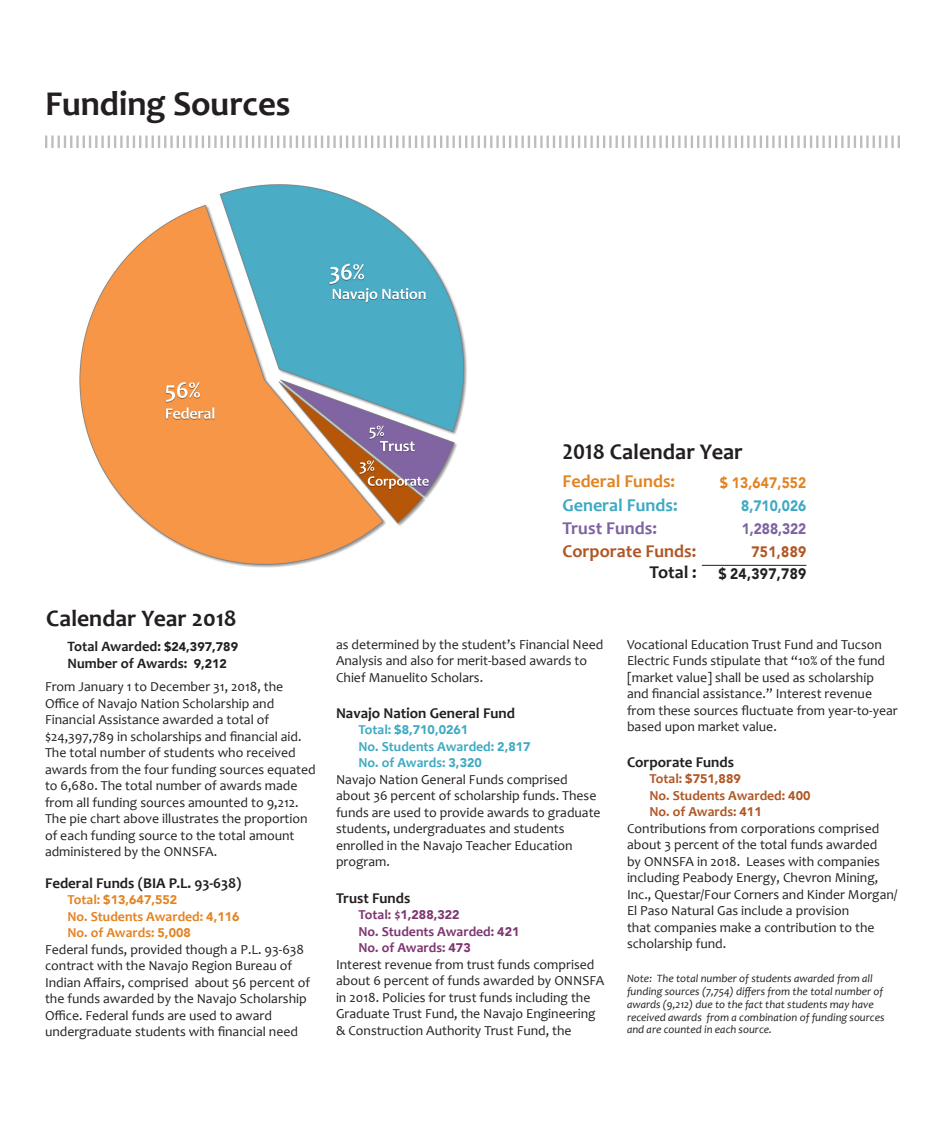
<style>
.page{position:relative;width:945px;height:1125px;background:#fff}
.page>*{position:absolute;margin:0;border:0;box-sizing:border-box;transform-origin:0 0}
.t1{font:700 35px "Candara";letter-spacing:-.005em;color:#231f20}
.t2{font:700 23.75px "Candara";color:#231f20}
.t3{font:700 22.5px "Candara";color:#231f20}
.t4{font:700 18.12px "Candara";color:#b05726}
.t5{font:700 18.12px "Candara";color:#e38423}
.t6{font:700 18.12px "Candara";color:#3ea9c2}
.t7{font:700 18.12px "Candara";color:#7d62a0}
.t8{font:700 18.12px "Candara";color:#231f20}
.t9{font:900 15.12px "Avenir";letter-spacing:.01em;color:#e38423;scale:.91 1}
.t10{font:900 15.12px "Avenir";letter-spacing:.025em;color:#231f20;scale:.91 1}
.t11{font:900 15.12px "Avenir";color:#3ea9c2;scale:.91 1}
.t12{font:900 15.12px "Avenir";letter-spacing:-.005em;color:#7d62a0;scale:.91 1}
.t13{font:900 15.12px "Avenir";letter-spacing:.025em;color:#b05726;scale:.91 1}
.t14{font:700 15px "Candara";color:#231f20}
.t15{font:700 14.38px "Candara";color:#231f20}
.t16{font:13.75px/16.5px "Candara";color:#231f20}
.t17{font:700 13.75px "Candara";color:#e38423}
.t18{font:700 13.75px "Candara";color:#3ea9c2}
.t19{font:700 13.75px "Candara";color:#7e3671}
.t20{font:700 13.75px "Candara";color:#b05726}
.t21{font:900 12.5px "Avenir";color:#e38423}
.t22{font:900 12.5px "Avenir";color:#3ea9c2}
.t23{font:900 12.5px "Avenir";color:#7e3671}
.t24{font:900 12.5px "Avenir";color:#b05726}
.t25{font:italic 11.25px/12.8px "Candara";color:#231f20}
.s1{font-family:"Avenir";font-weight:900;font-size:12.5px}
.s2{font-family:"Candara";font-weight:700;font-size:13.75px}
</style>
<div class="page">
<svg style="left:45px;top:136px;width:855px;height:12px"></svg>
<hr style="left:702px;top:565px;width:104px;height:1px;background:#231f20">
<img style="left:79px;top:184px;width:388px;height:384px">
<p class="t1" style="left:45px;top:82px;width:247px">Funding Sources</p>
<p class="t2" style="left:46px;top:604px;width:192px">Calendar Year 2018</p>
<p class="t15" style="left:68px;top:637px;width:172px">Total Awarded: <span class="s1">$24,397,789</span></p>
<p class="t15" style="left:68px;top:655px;width:161px">Number of Awards: <span class="s1">9,212</span></p>
<p class="t16" style="left:45px;top:678px;width:272px">From January 1 to December 31, 2018, the Office of Navajo Nation Scholarship and Financial Assistance awarded a total of $24,397,789 in scholarships and financial aid.<br>The total number of students who received awards from the four funding sources equated to 6,680. The total number of awards made from all funding sources amounted to 9,212.<br>The pie chart above illustrates the proportion of each funding source to the total amount administered by the ONNSFA.</p>
<p class="t14" style="left:45px;top:874px;width:198px">Federal Funds (BIA P.L. 93-638)</p>
<p class="t21" style="left:68px;top:889px;width:111px"><span class="s2">Total:</span> $13,647,552</p>
<p class="t17" style="left:68px;top:908px;width:174px">No. Students Awarded: <span class="s1">4,116</span></p>
<p class="t17" style="left:68px;top:924px;width:125px">No. of Awards: <span class="s1">5,008</span></p>
<p class="t16" style="left:45px;top:941px;width:267px">Federal funds, provided though a P.L. 93-638 contract with the Navajo Region Bureau of Indian Affairs, comprised about 56 percent of the funds awarded by the Navajo Scholarship Office. Federal funds are used to award undergraduate students with financial need</p>
<p class="t3" style="left:562px;top:438px;width:182px">2018 Calendar Year</p>
<p class="t5" style="left:562px;top:470px;width:114px">Federal Funds:</p>
<p class="t9" style="left:720px;top:470px;width:97px">$ 13,647,552</p>
<p class="t6" style="left:562px;top:493px;width:117px">General Funds:</p>
<p class="t11" style="left:741px;top:493px;width:73px">8,710,026</p>
<p class="t7" style="left:562px;top:516px;width:96px">Trust Funds:</p>
<p class="t12" style="left:742px;top:516px;width:72px">1,288,322</p>
<p class="t4" style="left:562px;top:540px;width:135px">Corporate Funds:</p>
<p class="t13" style="left:751px;top:539px;width:62px">751,889</p>
<p class="t8" style="left:650px;top:561px;width:49px">Total :</p>
<p class="t10" style="left:719px;top:561px;width:98px">$ 24,397,789</p>
<p class="t16" style="left:336px;top:636px;width:269px">as determined by the student’s Financial Need<br>Analysis and also for merit-based awards to<br>Chief Manuelito Scholars.</p>
<p class="t14" style="left:336px;top:703px;width:181px">Navajo Nation General Fund</p>
<p class="t22" style="left:358px;top:719px;width:111px"><span class="s2">Total:</span> $8,710,0261</p>
<p class="t18" style="left:358px;top:738px;width:174px">No. Students Awarded: <span class="s1">2,817</span></p>
<p class="t18" style="left:358px;top:754px;width:125px">No. of Awards: <span class="s1">3,320</span></p>
<p class="t16" style="left:336px;top:771px;width:266px">Navajo Nation General Funds comprised about 36 percent of scholarship funds. These funds are used to provide awards to graduate students, undergraduates and students enrolled in the Navajo Teacher Education program.</p>
<p class="t14" style="left:336px;top:888px;width:76px">Trust Funds</p>
<p class="t23" style="left:358px;top:904px;width:103px"><span class="s2">Total: $</span>1,288,322</p>
<p class="t19" style="left:358px;top:922px;width:163px">No. Students Awarded: <span class="s1">421</span></p>
<p class="t19" style="left:358px;top:939px;width:114px">No. of Awards: <span class="s1">473</span></p>
<p class="t16" style="left:336px;top:956px;width:270px">Interest revenue from trust funds comprised about 6 percent of funds awarded by ONNSFA in 2018. Policies for trust funds including the Graduate Trust Fund, the Navajo Engineering &amp; Construction Authority Trust Fund, the</p>
<p class="t16" style="left:627px;top:636px;width:272px">Vocational Education Trust Fund and Tucson Electric Funds stipulate that “10% of the fund [market value] shall be used as scholarship and financial assistance.” Interest revenue from these sources fluctuate from year-to-year based upon market value.</p>
<p class="t14" style="left:627px;top:752px;width:109px">Corporate Funds</p>
<p class="t24" style="left:649px;top:768px;width:93px"><span class="s2">Total:</span> $751,889</p>
<p class="t20" style="left:649px;top:786px;width:163px">No. Students Awarded: <span class="s1">400</span></p>
<p class="t20" style="left:649px;top:803px;width:114px">No. of Awards: <span class="s1">411</span></p>
<p class="t16" style="left:627px;top:820px;width:272px">Contributions from corporations comprised about 3 percent of the total funds awarded<br>by ONNSFA in 2018. Leases with companies including Peabody Energy, Chevron Mining, Inc., Questar/Four Corners and Kinder Morgan/ El Paso Natural Gas include a provision<br>that companies make a contribution to the scholarship fund.</p>
<p class="t25" style="left:627px;top:972px;width:259px">Note: The total number of students awarded from all funding sources (7,754) differs from the total number of awards (9,212) due to the fact that students may have received awards from a combination of funding sources and are counted in each source.</p>
</div>
